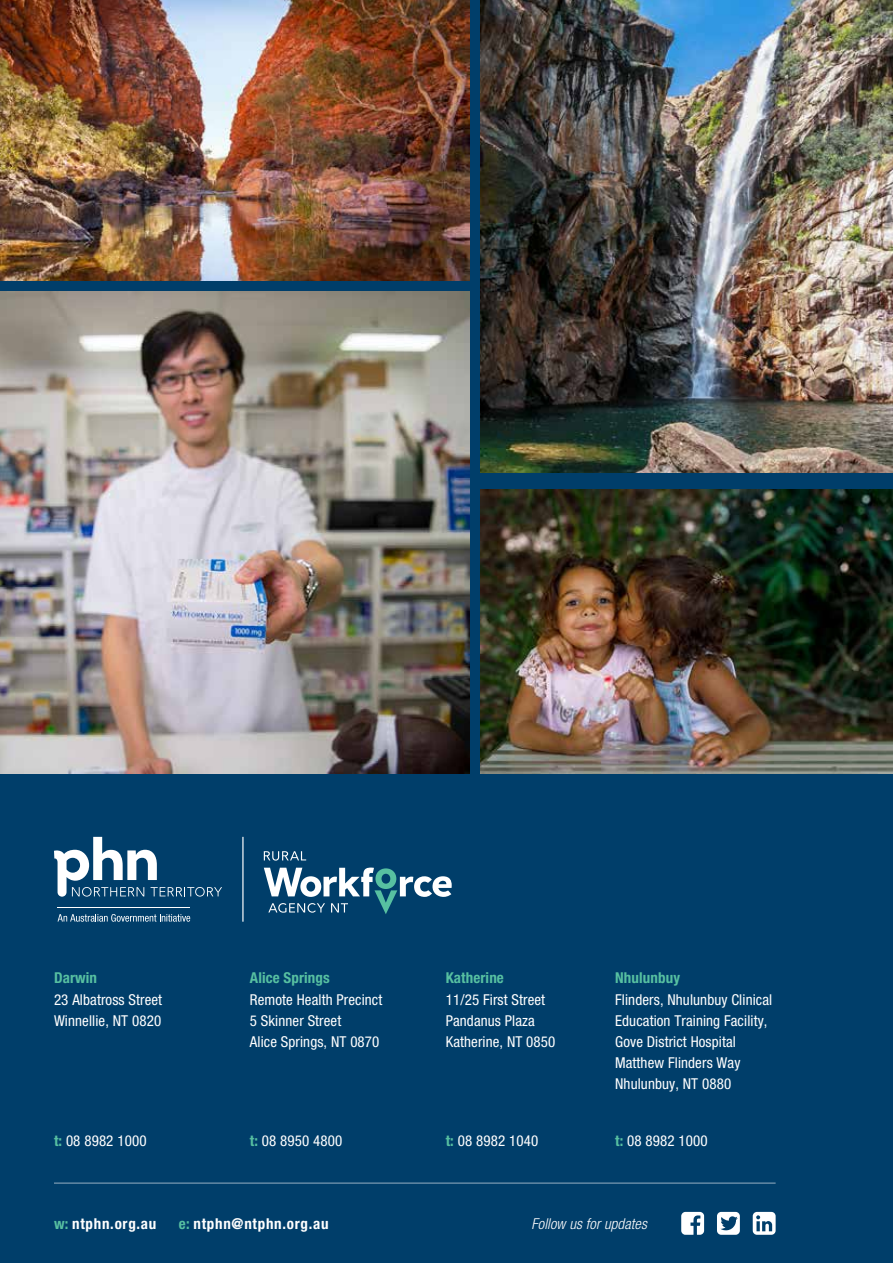
<style>
.page{position:relative;width:893px;height:1263px;background:#003e6a}
.page>*{position:absolute;margin:0;border:0;box-sizing:border-box;transform-origin:0 0}
.t1{font:condensed 15px/21px "Helvetica Neue LT Std";letter-spacing:.01em;color:#fff}
.t2{font:700 condensed 15px "Helvetica Neue LT Std";letter-spacing:.01em;color:#57c0a1}
.t3{font:700 condensed 15px "Helvetica Neue LT Std";letter-spacing:.05em;color:#fff}
.t4{font:italic 300 condensed 15px "Helvetica Neue LT Std";letter-spacing:.01em;color:#fff}
.s1{font-weight:700;color:#57c0a1}
.s2{color:#57c0a1}
</style>
<div class="page">
<img style="left:0;top:291px;width:470px;height:482px">
<img style="left:0;top:0;width:470px;height:281px">
<img style="left:480px;top:490px;width:413px;height:283px">
<img style="left:480px;top:0;width:413px;height:472px">
<hr style="left:54px;top:1182px;width:722px;height:2px;background:#fff">
<hr style="left:242px;top:837px;width:2px;height:85px;background:#fff">
<svg style="left:54px;top:837px;width:168px;height:60px"></svg>
<svg style="left:58px;top:914px;width:132px;height:8px"></svg>
<hr style="left:57px;top:907px;width:133px;height:1px;background:#fff">
<svg style="left:264px;top:851px;width:42px;height:10px"></svg>
<svg style="left:264px;top:867px;width:188px;height:47px"></svg>
<svg style="left:681px;top:1212px;width:23px;height:23px"></svg>
<svg style="left:717px;top:1212px;width:23px;height:23px"></svg>
<svg style="left:753px;top:1212px;width:23px;height:23px"></svg>
<p class="t2" style="left:54px;top:968px;width:45px">Darwin</p>
<p class="t2" style="left:250px;top:968px;width:82px">Alice Springs</p>
<p class="t2" style="left:446px;top:968px;width:60px">Katherine</p>
<p class="t2" style="left:615px;top:968px;width:66px">Nhulunbuy</p>
<p class="t1" style="left:54px;top:989px;width:110px">23 Albatross Street<br>Winnellie, NT 0820</p>
<p class="t1" style="left:250px;top:989px;width:134px">Remote Health Precinct<br>5 Skinner Street<br>Alice Springs, NT 0870</p>
<p class="t1" style="left:446px;top:989px;width:111px">11/25 First Street<br>Pandanus Plaza<br>Katherine, NT 0850</p>
<p class="t1" style="left:615px;top:989px;width:159px">Flinders, Nhulunbuy Clinical<br>Education Training Facility,<br>Gove District Hospital<br>Matthew Flinders Way<br>Nhulunbuy, NT 0880</p>
<p class="t1" style="left:54px;top:1130px;width:94px"><span class="s1">t:</span> 08 8982 1000</p>
<p class="t1" style="left:250px;top:1130px;width:94px"><span class="s1">t:</span> 08 8950 4800</p>
<p class="t1" style="left:446px;top:1130px;width:94px"><span class="s1">t:</span> 08 8982 1040</p>
<p class="t1" style="left:615px;top:1130px;width:94px"><span class="s1">t:</span> 08 8982 1000</p>
<p class="t3" style="left:54px;top:1214px;width:104px"><span class="s2">w:</span> ntphn.org.au</p>
<p class="t3" style="left:179px;top:1214px;width:151px"><span class="s2">e:</span> ntphn@ntphn.org.au</p>
<p class="t4" style="left:531px;top:1215px;width:117px">Follow us for updates</p>
</div>
